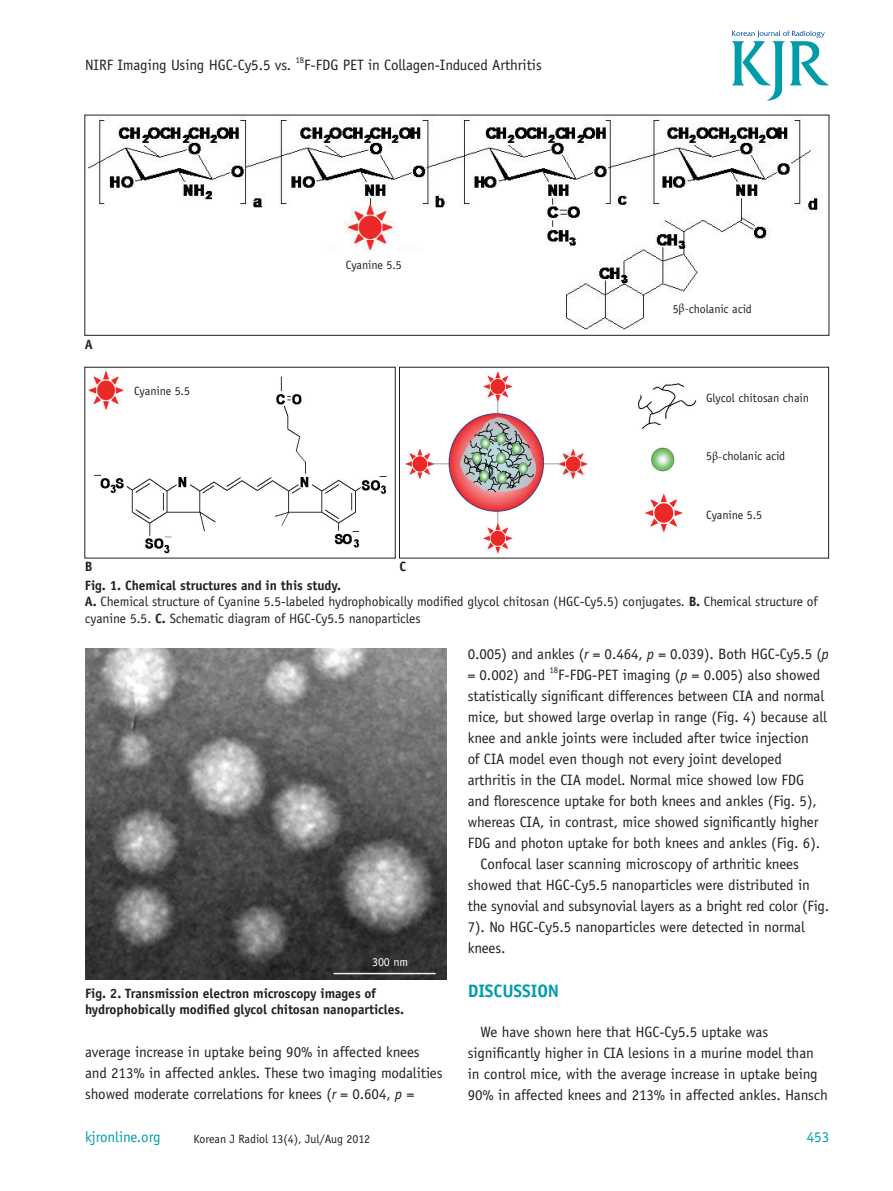
<style>
.page{position:relative;width:893px;height:1191px;background:#fff}
.page>*{position:absolute;margin:0;border:0;box-sizing:border-box;transform-origin:0 0}
.큰제목{font:700 18px "Officina Sans Std";letter-spacing:-.005em;color:#009caa}
.본문{font:15px/21px "Officina Sans Std";letter-spacing:-.005em;color:#231f20}
.t1{font:15px "Officina Sans Std";letter-spacing:-.005em;color:#009caa}
.그림제목{font:13.5px/16.2px "Officina Sans Std";letter-spacing:-.005em;color:#231f20}
.그림제목-2{font:700 13.5px/16.2px "Officina Sans Std";letter-spacing:-.005em;color:#231f20}
.t2{font:12px "Officina Sans Std";letter-spacing:-.005em;color:#231f20}
.t3{font:12px "Officina Sans Std";color:#fff}
.s1{font-family:"Minion Pro"}
.s2{font-weight:700}
.s3{font-style:italic}
</style>
<div class="page">
<svg style="left:732px;top:31px;width:97px;height:70px"></svg>
<img style="left:88px;top:118px;width:734px;height:212px">
<img style="left:88px;top:370px;width:299px;height:184px">
<img style="left:406px;top:371px;width:291px;height:183px">
<div style="left:399px;top:367px;width:430px;height:191px;border:1px solid #231f20"></div>
<img style="left:85px;top:648px;width:361px;height:331px">
<p class="본문" style="left:85px;top:54px;width:458px">NIRF Imaging Using HGC-Cy5.5 vs. <sup>18</sup>F-FDG PET in Collagen-Induced Arthritis</p>
<p class="그림제목-2" style="left:85px;top:336px;width:10px">A</p>
<p class="t2" style="left:134px;top:384px;width:57px">Cyanine 5.5</p>
<p class="t2" style="left:346px;top:258px;width:57px">Cyanine 5.5</p>
<p class="그림제목-2" style="left:85px;top:558px;width:9px">B</p>
<p class="그림제목-2" style="left:399px;top:558px;width:8px">C</p>
<p class="t2" style="left:673px;top:301px;width:81px">5<span class="s1">β-</span>cholanic acid</p>
<p class="t2" style="left:706px;top:390px;width:104px">Glycol chitosan chain</p>
<p class="t2" style="left:706px;top:449px;width:81px">5<span class="s1">β-</span>cholanic acid</p>
<p class="t2" style="left:706px;top:507px;width:58px">Cyanine 5.5</p>
<p class="그림제목" style="left:85px;top:577px;width:734px"><span class="s2">Fig. 1. Chemical structures and in this study.<br>A.</span> Chemical structure of Cyanine 5.5-labeled hydrophobically modified glycol chitosan (HGC-Cy5.5) conjugates. <span class="s2">B.</span> Chemical structure of cyanine 5.5. <span class="s2">C.</span> Schematic diagram of HGC-Cy5.5 nanoparticles</p>
<p class="t3" style="left:372px;top:955px;width:38px">300 nm</p>
<p class="그림제목-2" style="left:85px;top:985px;width:320px">Fig. 2. Transmission electron microscopy images of hydrophobically modified glycol chitosan nanoparticles.</p>
<p class="본문" style="left:85px;top:1041px;width:359px">average increase in uptake being 90% in affected knees and 213% in affected ankles. These two imaging modalities showed moderate correlations for knees (<span class="s3">r</span> = 0.604, <span class="s3">p</span> =</p>
<p class="t1" style="left:85px;top:1128px;width:77px">kjronline.org</p>
<p class="t2" style="left:194px;top:1132px;width:178px">Korean J Radiol 13(4), Jul/Aug 2012</p>
<p class="본문" style="left:468px;top:643px;width:363px">0.005) and ankles (<span class="s3">r</span> = 0.464, <span class="s3">p</span> = 0.039). Both HGC-Cy5.5 (<span class="s3">p </span>= 0.002) and <sup>18</sup>F-FDG-PET imaging (<span class="s3">p</span> = 0.005) also showed statistically significant differences between CIA and normal mice, but showed large overlap in range (Fig. 4) because all knee and ankle joints were included after twice injection<br>of CIA model even though not every joint developed arthritis in the CIA model. Normal mice showed low FDG and florescence uptake for both knees and ankles (Fig. 5), whereas CIA, in contrast, mice showed significantly higher FDG and photon uptake for both knees and ankles (Fig. 6).</p>
<p class="본문" style="left:468px;top:853px;width:363px;text-indent:13px">Confocal laser scanning microscopy of arthritic knees showed that HGC-Cy5.5 nanoparticles were distributed in the synovial and subsynovial layers as a bright red color (Fig.<br>7). No HGC-Cy5.5 nanoparticles were detected in normal knees.</p>
<p class="큰제목" style="left:468px;top:979px;width:93px">DISCUSSION</p>
<p class="본문" style="left:468px;top:1021px;width:362px;text-indent:13px">We have shown here that HGC-Cy5.5 uptake was significantly higher in CIA lesions in a murine model than in control mice, with the average increase in uptake being 90% in affected knees and 213% in affected ankles. Hansch</p>
<p class="t1" style="left:807px;top:1128px;width:24px">453</p>
</div>
